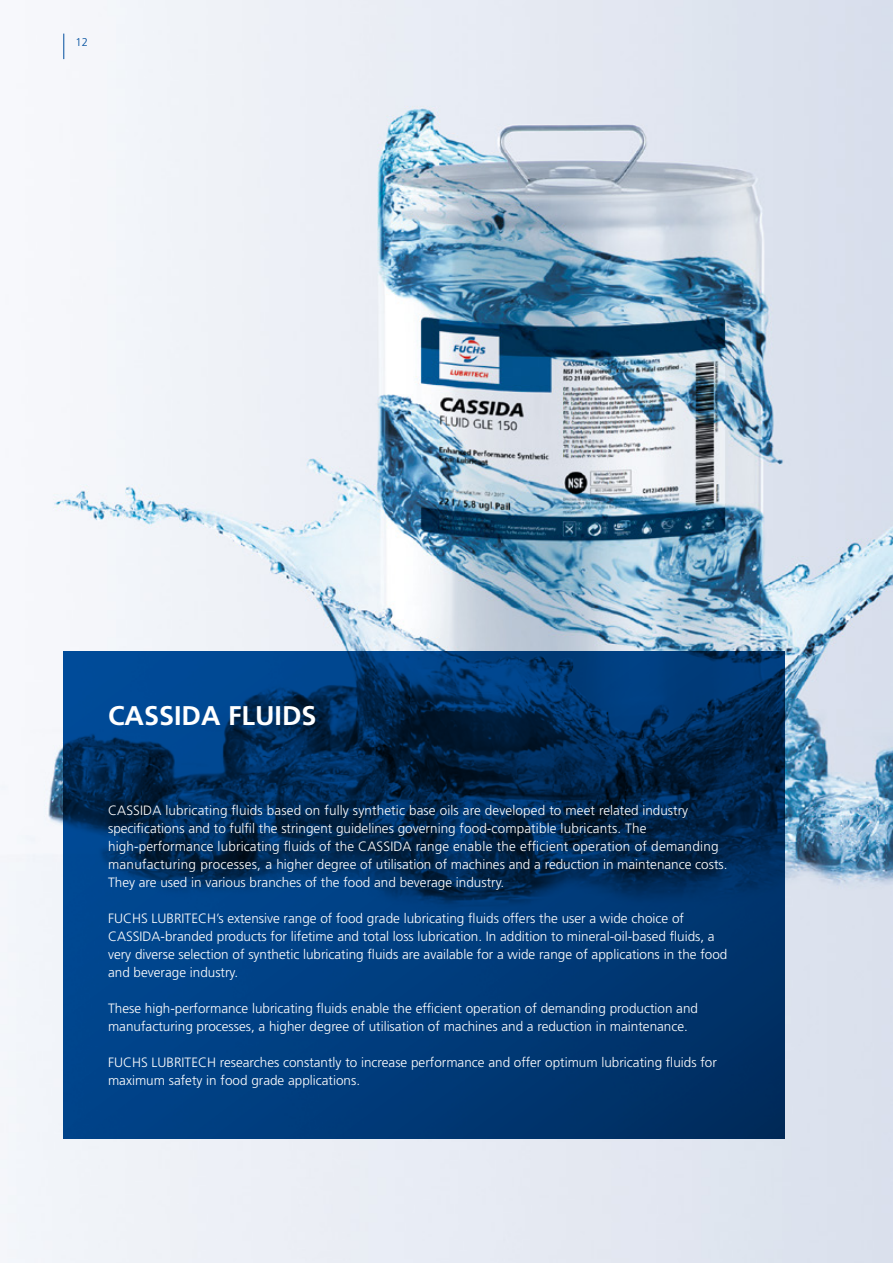
<style>
.page{position:relative;width:893px;height:1263px;background:#fff}
.page>*{position:absolute;margin:0;border:0;box-sizing:border-box;transform-origin:0 0}
.t1{font:700 27px "Frutiger LT Std";color:#fff}
.t2{font:300 13.5px/18px "Frutiger LT Std";color:#fff}
.t3{font:300 11.25px "Frutiger LT Std";color:#004e9e}
</style>
<div class="page">
<img style="left:0;top:0;width:893px;height:1263px">
<svg style="left:64px;top:652px;width:721px;height:487px"></svg>
<svg style="left:63px;top:34px;width:1px;height:25px"></svg>
<p class="t3" style="left:76px;top:36px;width:14px">12</p>
<h1 class="t1" style="left:108px;top:700px;width:210px">CASSIDA FLUIDS</h1>
<p class="t2" style="left:108px;top:801px;width:621px">CASSIDA lubricating fluids based on fully synthetic base oils are developed to meet related industry specifications and to fulfil the stringent guidelines governing food-compatible lubricants. The high-performance lubricating fluids of the CASSIDA range enable the efficient operation of demanding manufacturing processes, a higher degree of utilisation of machines and a reduction in maintenance costs.<br>They are used in various branches of the food and beverage industry.</p>
<p class="t2" style="left:108px;top:909px;width:621px">FUCHS LUBRITECH’s extensive range of food grade lubricating fluids offers the user a wide choice of CASSIDA-branded products for lifetime and total loss lubrication. In addition to mineral-oil-based fluids, a very diverse selection of synthetic lubricating fluids are available for a wide range of applications in the food and beverage industry.</p>
<p class="t2" style="left:108px;top:999px;width:591px">These high-performance lubricating fluids enable the efficient operation of demanding production and manufacturing processes, a higher degree of utilisation of machines and a reduction in maintenance.</p>
<p class="t2" style="left:108px;top:1053px;width:610px">FUCHS LUBRITECH researches constantly to increase performance and offer optimum lubricating fluids for maximum safety in food grade applications.</p>
</div>
